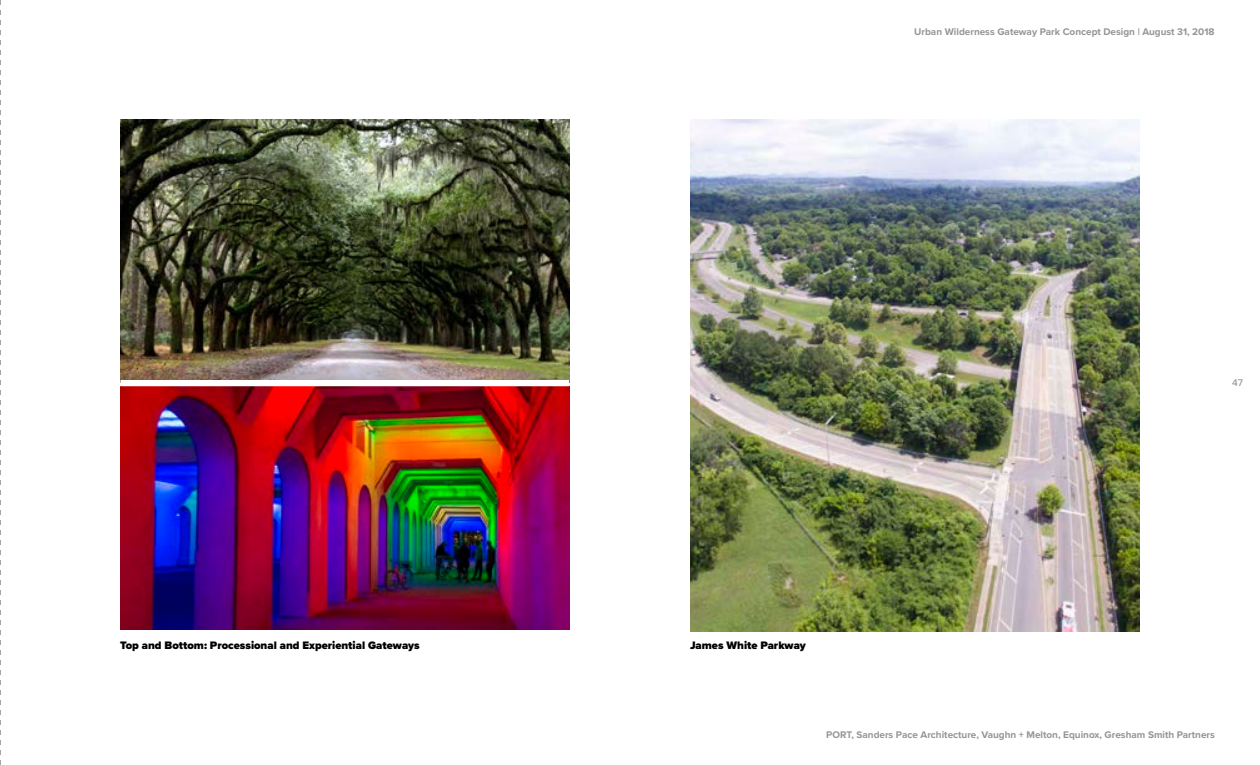
<style>
.page{position:relative;width:1260px;height:765px;background:#fff}
.page>*{position:absolute;margin:0;border:0;box-sizing:border-box;transform-origin:0 0}
.Body{font:900 11.25px "Proxima Nova";color:#000}
.t1{font:700 10px "Proxima Nova";color:#939598}
.t2{font:500 10px "Proxima Nova";color:#939598}
</style>
<div class="page">
<img style="left:120px;top:120px;width:450px;height:262px">
<img style="left:120px;top:386px;width:450px;height:244px">
<div style="left:121px;top:380px;width:448px;height:6px;background:#fff"></div>
<img style="left:690px;top:120px;width:450px;height:512px">
<svg style="left:0;top:0;width:1px;height:765px"></svg>
<p class="t1" style="left:914px;top:24px;width:302px">Urban Wilderness Gateway Park Concept Design | August 31, 2018</p>
<p class="t2" style="left:1232px;top:375px;width:12px">47</p>
<p class="Body" style="left:120px;top:636px;width:301px">Top and Bottom: Processional and Experiential Gateways</p>
<p class="Body" style="left:690px;top:636px;width:117px">James White Parkway</p>
<p class="t1" style="left:826px;top:727px;width:390px">PORT, Sanders Pace Architecture, Vaughn + Melton, Equinox, Gresham Smith Partners</p>
</div>
